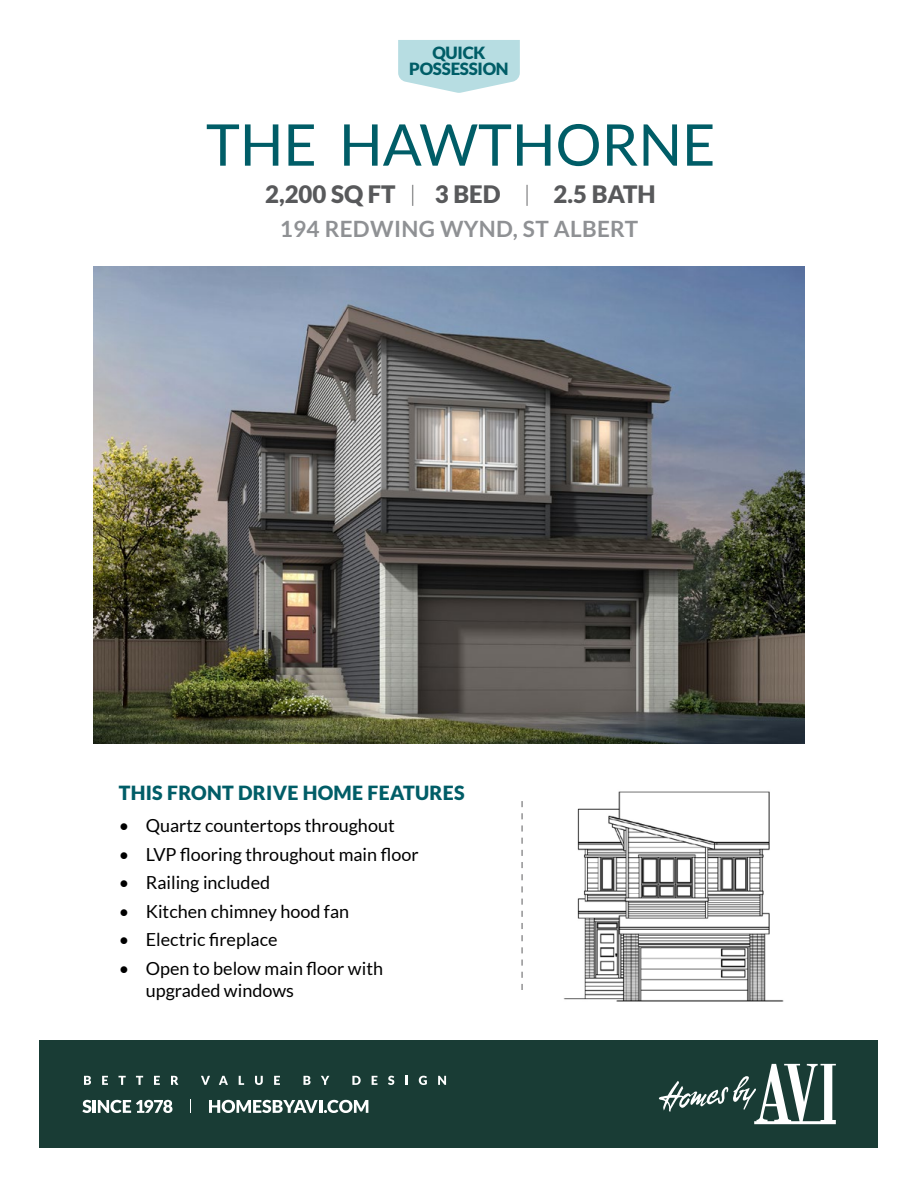
<style>
.page{position:relative;width:918px;height:1188px;background:#fff}
.page>*{position:absolute;margin:0;border:0;box-sizing:border-box;transform-origin:0 0}
.t1{font:57.6px "Lato";color:#005d67}
.t2{font:900 24px "Lato";color:#58595b}
.t3{font:700 22.5px "Lato";letter-spacing:.015em;color:#8f9194}
.t4{font:900 19.5px "Lato";letter-spacing:.015em;color:#005d67}
.t5{font:18px/22.5px "Lato";color:#000}
.t6{font:900 16.8px "Lato";letter-spacing:-.015em;color:#005d67}
.s1{font-weight:300;font-size:22.5px}
</style>
<div class="page">
<div style="left:40px;top:1040px;width:838px;height:108px;background:#193c35"></div>
<svg style="left:659px;top:1064px;width:177px;height:60px"></svg>
<svg style="left:84px;top:1076px;width:7px;height:9px"></svg>
<svg style="left:102px;top:1076px;width:6px;height:9px"></svg>
<svg style="left:119px;top:1076px;width:7px;height:9px"></svg>
<svg style="left:136px;top:1076px;width:7px;height:9px"></svg>
<svg style="left:154px;top:1076px;width:6px;height:9px"></svg>
<svg style="left:171px;top:1076px;width:7px;height:9px"></svg>
<svg style="left:201px;top:1076px;width:9px;height:9px"></svg>
<svg style="left:219px;top:1076px;width:9px;height:9px"></svg>
<svg style="left:239px;top:1076px;width:5px;height:9px"></svg>
<svg style="left:255px;top:1076px;width:8px;height:9px"></svg>
<svg style="left:274px;top:1076px;width:6px;height:9px"></svg>
<svg style="left:303px;top:1076px;width:8px;height:9px"></svg>
<svg style="left:321px;top:1076px;width:8px;height:9px"></svg>
<svg style="left:352px;top:1076px;width:9px;height:9px"></svg>
<svg style="left:372px;top:1076px;width:5px;height:9px"></svg>
<svg style="left:388px;top:1076px;width:6px;height:9px"></svg>
<svg style="left:406px;top:1076px;width:2px;height:9px"></svg>
<svg style="left:419px;top:1076px;width:8px;height:9px"></svg>
<svg style="left:438px;top:1076px;width:8px;height:9px"></svg>
<svg style="left:82px;top:1100px;width:90px;height:13px"></svg>
<svg style="left:209px;top:1100px;width:159px;height:13px"></svg>
<svg style="left:190px;top:1100px;width:1px;height:13px"></svg>
<svg style="left:398px;top:40px;width:122px;height:53px;background:#c0e1e5"></svg>
<img style="left:93px;top:266px;width:711px;height:477px">
<img style="left:563px;top:791px;width:221px;height:211px">
<svg style="left:521px;top:801px;width:2px;height:189px"></svg>
<p class="t6" style="left:432px;top:43px;width:55px">QUICK</p>
<p class="t6" style="left:409px;top:59px;width:101px">POSSESSION</p>
<p class="t1" style="left:206px;top:113px;width:511px">THE HAWTHORNE</p>
<p class="t2" style="left:265px;top:180px;width:392px">2,200 SQ FT <span class="s1">|</span> 3 BED <span class="s1">|</span> 2.5 BATH</p>
<p class="t3" style="left:280px;top:216px;width:360px">194 REDWING WYND, ST ALBERT</p>
<p class="t4" style="left:119px;top:782px;width:347px">THIS FRONT DRIVE HOME FEATURES</p>
<p class="t5" style="left:119px;top:815px;width:277px">• Quartz countertops throughout</p>
<p class="t5" style="left:119px;top:843px;width:301px">• LVP flooring throughout main floor</p>
<p class="t5" style="left:119px;top:872px;width:153px">• Railing included</p>
<p class="t5" style="left:119px;top:900px;width:232px">• Kitchen chimney hood fan</p>
<p class="t5" style="left:119px;top:929px;width:160px">• Electric fireplace</p>
<p class="t5" style="left:146px;top:957px;width:239px;text-indent:-27px">• Open to below main floor with upgraded windows</p>
</div>
